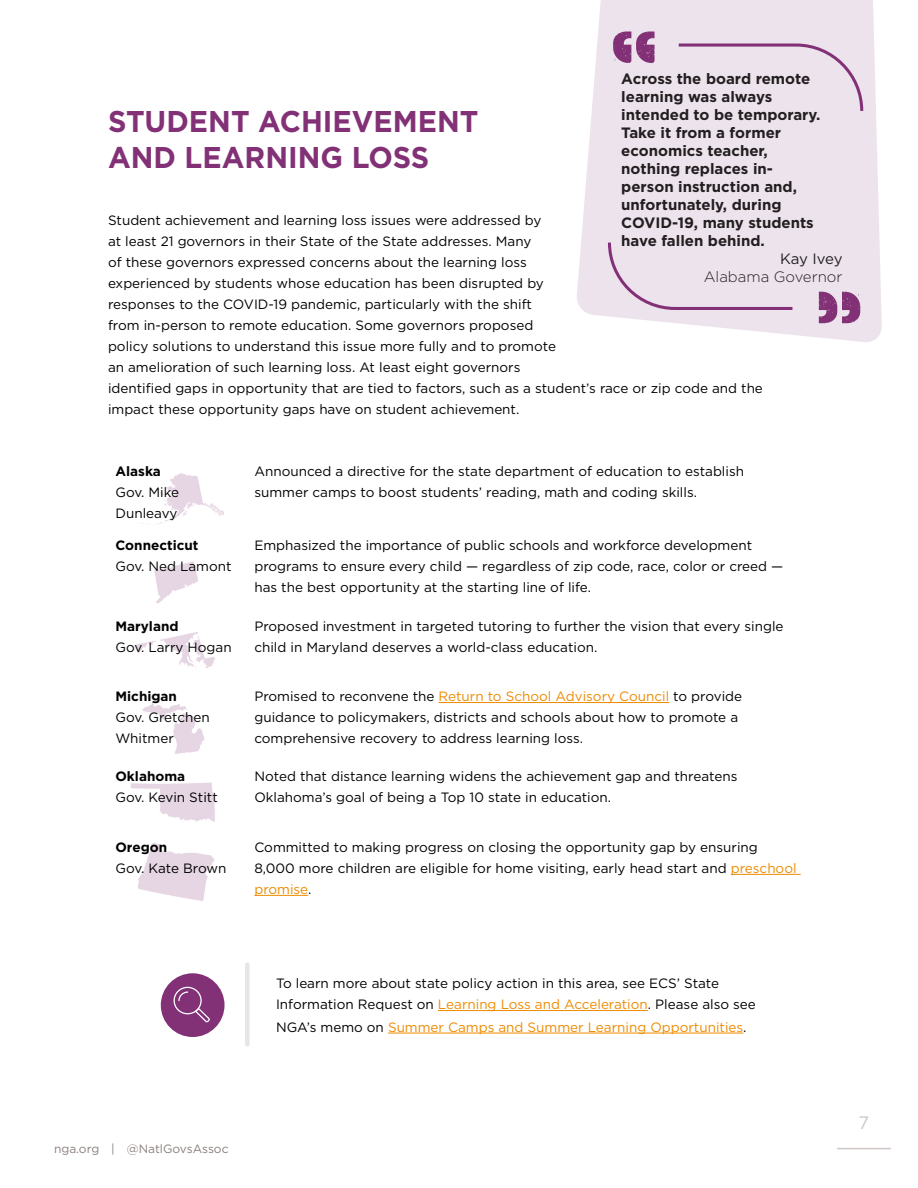
<style>
.page{position:relative;width:918px;height:1188px;background:#fff}
.page>*{position:absolute;margin:0;border:0;box-sizing:border-box;transform-origin:0 0}
.HED_1{font:700 30px "Gotham";color:#833177;scale:.96 1}
.t1{font:18px "Gotham";color:#cec7c4}
.t2{font:700 15px/18px "Gotham";color:#231f20}
.t3{font:300 15px "Gotham";color:#231f20}
.t4{font:15px "Gotham";letter-spacing:-.02em;color:#231f20}
.t5{font:13.5px/21px "Gotham";color:#000}
.t6{font:13.5px "Gotham";color:#ed8b00}
.t7{font:700 13.5px "Gotham";color:#000}
.t8{font:12px "Gotham";color:#8a7f7b}
.s1{color:#ed8b00}
.s2{color:#000}
</style>
<div class="page">
<hr style="left:838px;top:1148px;width:52px;height:1px;background:#cec7c4">
<svg style="left:138px;top:843px;width:77px;height:58px"></svg>
<svg style="left:131px;top:782px;width:84px;height:40px"></svg>
<svg style="left:136px;top:632px;width:80px;height:36px"></svg>
<svg style="left:142px;top:700px;width:63px;height:54px"></svg>
<svg style="left:154px;top:561px;width:44px;height:43px"></svg>
<svg style="left:125px;top:473px;width:99px;height:51px"></svg>
<svg style="left:577px;top:0;width:305px;height:342px;background:#efe6ef"></svg>
<svg style="left:613px;top:31px;width:42px;height:32px"></svg>
<svg style="left:819px;top:292px;width:41px;height:31px"></svg>
<svg style="left:608px;top:243px;width:184px;height:67px;background:#e7d9e6"></svg>
<div style="left:679px;top:44px;width:184px;height:67px;background:#ede3ed"></div>
<hr style="left:438px;top:1010px;width:210px;height:1px;background:#ed8b00">
<hr style="left:388px;top:1033px;width:355px;height:1px;background:#ed8b00">
<div style="left:161px;top:973px;width:64px;height:64px;background:#833177;border-radius:50%"></div>
<svg style="left:174px;top:987px;width:36px;height:35px"></svg>
<div style="left:245px;top:965px;width:5px;height:79px;background:#e8e6e5"></div>
<hr style="left:439px;top:702px;width:230px;height:1px;background:#ed8b00">
<hr style="left:731px;top:874px;width:70px;height:1px;background:#ed8b00">
<hr style="left:254px;top:895px;width:54px;height:1px;background:#ed8b00">
<p class="t2" style="left:621px;top:69px;width:201px">Across the board remote learning was always intended to be temporary.<br>Take it from a former economics teacher, nothing replaces in&shy;person instruction and, unfortunately, during<br>COVID-19, many students have fallen behind.</p>
<p class="t4" style="left:780px;top:249px;width:64px">Kay Ivey</p>
<p class="t3" style="left:704px;top:267px;width:140px">Alabama Governor</p>
<p class="HED_1" style="left:108px;top:101px;width:387px">STUDENT ACHIEVEMENT</p>
<p class="HED_1" style="left:108px;top:137px;width:336px">AND LEARNING LOSS</p>
<p class="t5" style="left:108px;top:209px;width:656px">Student achievement and learning loss issues were addressed by<br>at least 21 governors in their State of the State addresses. Many<br>of these governors expressed concerns about the learning loss<br>experienced by students whose education has been disrupted by<br>responses to the COVID-19 pandemic, particularly with the shift<br>from in-person to remote education. Some governors proposed<br>policy solutions to understand this issue more fully and to promote<br>an amelioration of such learning loss. At least eight governors<br>identified gaps in opportunity that are tied to factors, such as a student’s race or zip code and the impact these opportunity gaps have on student achievement.</p>
<p class="t7" style="left:116px;top:463px;width:47px">Alaska</p>
<p class="t5" style="left:116px;top:482px;width:65px">Gov. Mike<br>Dunleavy</p>
<p class="t7" style="left:116px;top:536px;width:84px">Connecticut</p>
<p class="t5" style="left:116px;top:555px;width:118px">Gov. Ned Lamont</p>
<p class="t7" style="left:116px;top:617px;width:65px">Maryland</p>
<p class="t5" style="left:116px;top:636px;width:118px">Gov. Larry Hogan</p>
<p class="t7" style="left:116px;top:687px;width:63px">Michigan</p>
<p class="t5" style="left:116px;top:707px;width:96px">Gov. Gretchen<br>Whitmer</p>
<p class="t7" style="left:116px;top:767px;width:71px">Oklahoma</p>
<p class="t5" style="left:116px;top:786px;width:104px">Gov. Kevin Stitt</p>
<p class="t7" style="left:116px;top:838px;width:53px">Oregon</p>
<p class="t5" style="left:116px;top:857px;width:112px">Gov. Kate Brown</p>
<p class="t5" style="left:254px;top:461px;width:491px">Announced a directive for the state department of education to establish summer camps to boost students’ reading, math and coding skills.</p>
<p class="t5" style="left:254px;top:534px;width:531px">Emphasized the importance of public schools and workforce development programs to ensure every child — regardless of zip code, race, color or creed — has the best opportunity at the starting line of life.</p>
<p class="t5" style="left:254px;top:615px;width:531px">Proposed investment in targeted tutoring to further the vision that every single child in Maryland deserves a world-class education.</p>
<p class="t5" style="left:254px;top:686px;width:489px">Promised to reconvene the <span class="s1">Return to School Advisory Council</span> to provide guidance to policymakers, districts and schools about how to promote a comprehensive recovery to address learning loss.</p>
<p class="t5" style="left:254px;top:765px;width:485px">Noted that distance learning widens the achievement gap and threatens<br>Oklahoma’s goal of being a Top 10 state in education.</p>
<p class="t5" style="left:254px;top:836px;width:544px">Committed to making progress on closing the opportunity gap by ensuring<br>8,000 more children are eligible for home visiting, early head start and <span class="s1">preschool promise</span>.</p>
<p class="t5" style="left:276px;top:973px;width:481px">To learn more about state policy action in this area, see ECS’ State<br>Information Request on <span class="s1">Learning Loss and Acceleration</span>. Please also see</p>
<p class="t6" style="left:276px;top:1018px;width:472px"><span class="s2">NGA’s memo on</span> Summer Camps and Summer Learning Opportunities<span class="s2">.</span></p>
<p class="t8" style="left:54px;top:1141px;width:176px">nga.org | @NatlGovsAssoc</p>
<h2 class="t1" style="left:859px;top:1111px;width:12px">7</h2>
</div>
